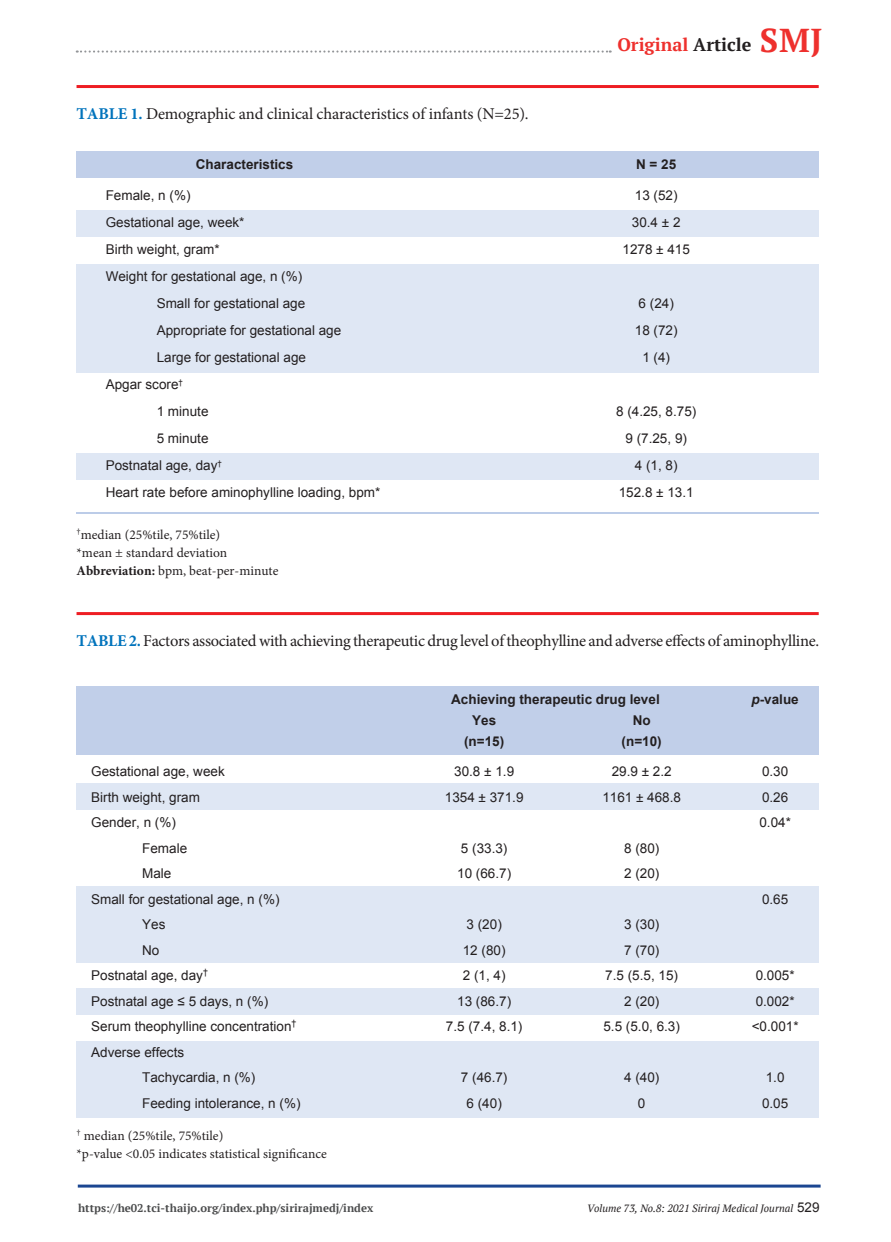
<style>
.page{position:relative;width:891px;height:1242px;background:#fff}
.page>*{position:absolute;margin:0;border:0;box-sizing:border-box;transform-origin:0 0}
.t1{font:700 18px "PT Serif";color:#ee302d}
.t2{font:16.5px "Minion Pro";letter-spacing:-.02em;color:#231f20}
.t3{font:13.5px "Arial";color:#231f20}
.t4{font:13.5px "Minion Pro";color:#231f20}
.t5{font:700 13.5px "Arial";color:#231f20}
.t6{font:700 11.25px "PT Serif";color:#4b4c4d}
.t7{font:italic 10.5px "PT Serif";color:#231f20}
.s1{font-weight:700;color:#0073bc}
.s2{color:#231f20}
.s3{font-size:33px}
.s4{font-weight:700}
.s5{font-style:italic}
.s6{font-family:"Arial";font-style:normal;font-size:13.5px}
</style>
<div class="page">
<svg style="left:77px;top:50px;width:534px;height:3px"></svg>
<hr style="left:78px;top:1185px;width:743px;height:3px;background:#1b4691">
<div style="left:77px;top:784px;width:742px;height:26px;background:#dfe7f4"></div>
<div style="left:77px;top:989px;width:742px;height:26px;background:#dfe7f4"></div>
<div style="left:77px;top:886px;width:742px;height:77px;background:#dfe7f4"></div>
<div style="left:77px;top:1041px;width:742px;height:77px;background:#dfe7f4"></div>
<div style="left:77px;top:686px;width:742px;height:69px;background:#c1cfe9"></div>
<div style="left:77px;top:210px;width:742px;height:27px;background:#dfe7f4"></div>
<div style="left:77px;top:453px;width:742px;height:26px;background:#dfe7f4"></div>
<hr style="left:77px;top:512px;width:742px;height:2px;background:#bccce8">
<div style="left:77px;top:264px;width:742px;height:108px;background:#dfe7f4"></div>
<div style="left:77px;top:152px;width:742px;height:26px;background:#c1cfe9"></div>
<hr style="left:77px;top:85px;width:742px;height:3px;background:#ee1d23">
<hr style="left:77px;top:612px;width:742px;height:3px;background:#ee1d23">
<p class="t2" style="left:77px;top:103px;width:454px"><span class="s1">TABLE 1.</span> Demographic and clinical characteristics of infants (N=25).</p>
<h1 class="t1" style="left:617px;top:33px;width:207px">Original <span class="s2">Article</span> <span class="s3">SMJ</span></h1>
<p class="t5" style="left:196px;top:155px;width:99px">Characteristics</p>
<p class="t5" style="left:636px;top:155px;width:42px">N = 25</p>
<p class="t3" style="left:106px;top:186px;width:86px">Female, n (%)</p>
<p class="t3" style="left:635px;top:186px;width:44px">13 (52)</p>
<p class="t3" style="left:106px;top:213px;width:140px">Gestational age, week*</p>
<p class="t3" style="left:632px;top:213px;width:50px">30.4 ± 2</p>
<p class="t3" style="left:106px;top:240px;width:116px">Birth weight, gram*</p>
<p class="t3" style="left:622px;top:240px;width:69px">1278 ± 415</p>
<p class="t3" style="left:106px;top:267px;width:198px">Weight for gestational age, n (%)</p>
<p class="t3" style="left:157px;top:294px;width:150px">Small for gestational age</p>
<p class="t3" style="left:639px;top:294px;width:37px">6 (24)</p>
<p class="t3" style="left:157px;top:321px;width:186px">Appropriate for gestational age</p>
<p class="t3" style="left:635px;top:321px;width:44px">18 (72)</p>
<p class="t3" style="left:157px;top:348px;width:151px">Large for gestational age</p>
<p class="t3" style="left:642px;top:348px;width:29px">1 (4)</p>
<p class="t3" style="left:106px;top:375px;width:79px">Apgar score<sup>†</sup></p>
<p class="t3" style="left:157px;top:402px;width:53px">1 minute</p>
<p class="t3" style="left:616px;top:402px;width:82px">8 (4.25, 8.75)</p>
<p class="t3" style="left:157px;top:429px;width:53px">5 minute</p>
<p class="t3" style="left:625px;top:429px;width:63px">9 (7.25, 9)</p>
<p class="t3" style="left:106px;top:456px;width:118px">Postnatal age, day<sup>†</sup></p>
<p class="t3" style="left:635px;top:456px;width:44px">4 (1, 8)</p>
<p class="t3" style="left:106px;top:483px;width:276px">Heart rate before aminophylline loading, bpm*</p>
<p class="t3" style="left:619px;top:483px;width:76px">152.8 ± 13.1</p>
<p class="t4" style="left:77px;top:526px;width:145px"><sup>†</sup>median (25%tile, 75%tile)</p>
<p class="t4" style="left:77px;top:544px;width:152px">*mean ± standard deviation</p>
<p class="t4" style="left:77px;top:562px;width:203px"><span class="s4">Abbreviation:</span> bpm, beat-per-minute</p>
<p class="t2" style="left:77px;top:630px;width:744px"><span class="s1">TABLE 2.</span> Factors associated with achieving therapeutic drug level of theophylline and adverse effects of aminophylline.</p>
<p class="t5" style="left:451px;top:691px;width:210px">Achieving therapeutic drug level</p>
<p class="t5" style="left:752px;top:691px;width:49px"><span class="s5">p</span>-value</p>
<p class="t5" style="left:472px;top:712px;width:26px">Yes</p>
<p class="t5" style="left:633px;top:712px;width:19px">No</p>
<p class="t5" style="left:464px;top:733px;width:42px">(n=15)</p>
<p class="t5" style="left:622px;top:733px;width:42px">(n=10)</p>
<p class="t3" style="left:91px;top:763px;width:135px">Gestational age, week</p>
<p class="t3" style="left:454px;top:763px;width:61px">30.8 ± 1.9</p>
<p class="t3" style="left:612px;top:763px;width:61px">29.9 ± 2.2</p>
<p class="t3" style="left:762px;top:763px;width:28px">0.30</p>
<p class="t3" style="left:91px;top:788px;width:110px">Birth weight, gram</p>
<p class="t3" style="left:445px;top:788px;width:80px">1354 ± 371.9</p>
<p class="t3" style="left:602px;top:788px;width:80px">1161 ± 468.8</p>
<p class="t3" style="left:762px;top:788px;width:28px">0.26</p>
<p class="t3" style="left:91px;top:814px;width:86px">Gender, n (%)</p>
<p class="t3" style="left:759px;top:814px;width:33px">0.04*</p>
<p class="t3" style="left:142px;top:839px;width:47px">Female</p>
<p class="t3" style="left:461px;top:839px;width:48px">5 (33.3)</p>
<p class="t3" style="left:624px;top:839px;width:37px">8 (80)</p>
<p class="t3" style="left:142px;top:865px;width:31px">Male</p>
<p class="t3" style="left:457px;top:865px;width:56px">10 (66.7)</p>
<p class="t3" style="left:624px;top:865px;width:37px">2 (20)</p>
<p class="t3" style="left:91px;top:890px;width:190px">Small for gestational age, n (%)</p>
<p class="t3" style="left:762px;top:890px;width:28px">0.65</p>
<p class="t3" style="left:142px;top:916px;width:25px">Yes</p>
<p class="t3" style="left:467px;top:916px;width:37px">3 (20)</p>
<p class="t3" style="left:624px;top:916px;width:37px">3 (30)</p>
<p class="t3" style="left:142px;top:941px;width:19px">No</p>
<p class="t3" style="left:463px;top:941px;width:44px">12 (80)</p>
<p class="t3" style="left:624px;top:941px;width:37px">7 (70)</p>
<p class="t3" style="left:91px;top:967px;width:118px">Postnatal age, day<sup>†</sup></p>
<p class="t3" style="left:463px;top:967px;width:44px">2 (1, 4)</p>
<p class="t3" style="left:605px;top:967px;width:74px">7.5 (5.5, 15)</p>
<p class="t3" style="left:756px;top:967px;width:41px">0.005*</p>
<p class="t3" style="left:91px;top:992px;width:178px">Postnatal age ≤ 5 days, n (%)</p>
<p class="t3" style="left:457px;top:992px;width:56px">13 (86.7)</p>
<p class="t3" style="left:624px;top:992px;width:37px">2 (20)</p>
<p class="t3" style="left:756px;top:992px;width:41px">0.002*</p>
<p class="t3" style="left:91px;top:1018px;width:207px">Serum theophylline concentration<sup>†</sup></p>
<p class="t3" style="left:446px;top:1018px;width:78px">7.5 (7.4, 8.1)</p>
<p class="t3" style="left:603px;top:1018px;width:78px">5.5 (5.0, 6.3)</p>
<p class="t3" style="left:752px;top:1018px;width:48px">&lt;0.001*</p>
<p class="t3" style="left:91px;top:1043px;width:95px">Adverse effects</p>
<p class="t3" style="left:142px;top:1069px;width:115px">Tachycardia, n (%)</p>
<p class="t3" style="left:461px;top:1069px;width:48px">7 (46.7)</p>
<p class="t3" style="left:624px;top:1069px;width:37px">4 (40)</p>
<p class="t3" style="left:766px;top:1069px;width:20px">1.0</p>
<p class="t3" style="left:142px;top:1094px;width:160px">Feeding intolerance, n (%)</p>
<p class="t3" style="left:467px;top:1094px;width:37px">6 (40)</p>
<p class="t3" style="left:638px;top:1094px;width:9px">0</p>
<p class="t3" style="left:762px;top:1094px;width:28px">0.05</p>
<p class="t4" style="left:77px;top:1126px;width:148px"><sup>†</sup> median (25%tile, 75%tile)</p>
<p class="t4" style="left:77px;top:1144px;width:252px">*p-value &lt;0.05 indicates statistical significance</p>
<p class="t6" style="left:78px;top:1201px;width:297px">https://he02.tci-thaijo.org/index.php/sirirajmedj/index</p>
<p class="t7" style="left:587px;top:1202px;width:234px">Volume 73, No.8: 2021 Siriraj Medical Journal <span class="s6">529</span></p>
</div>
